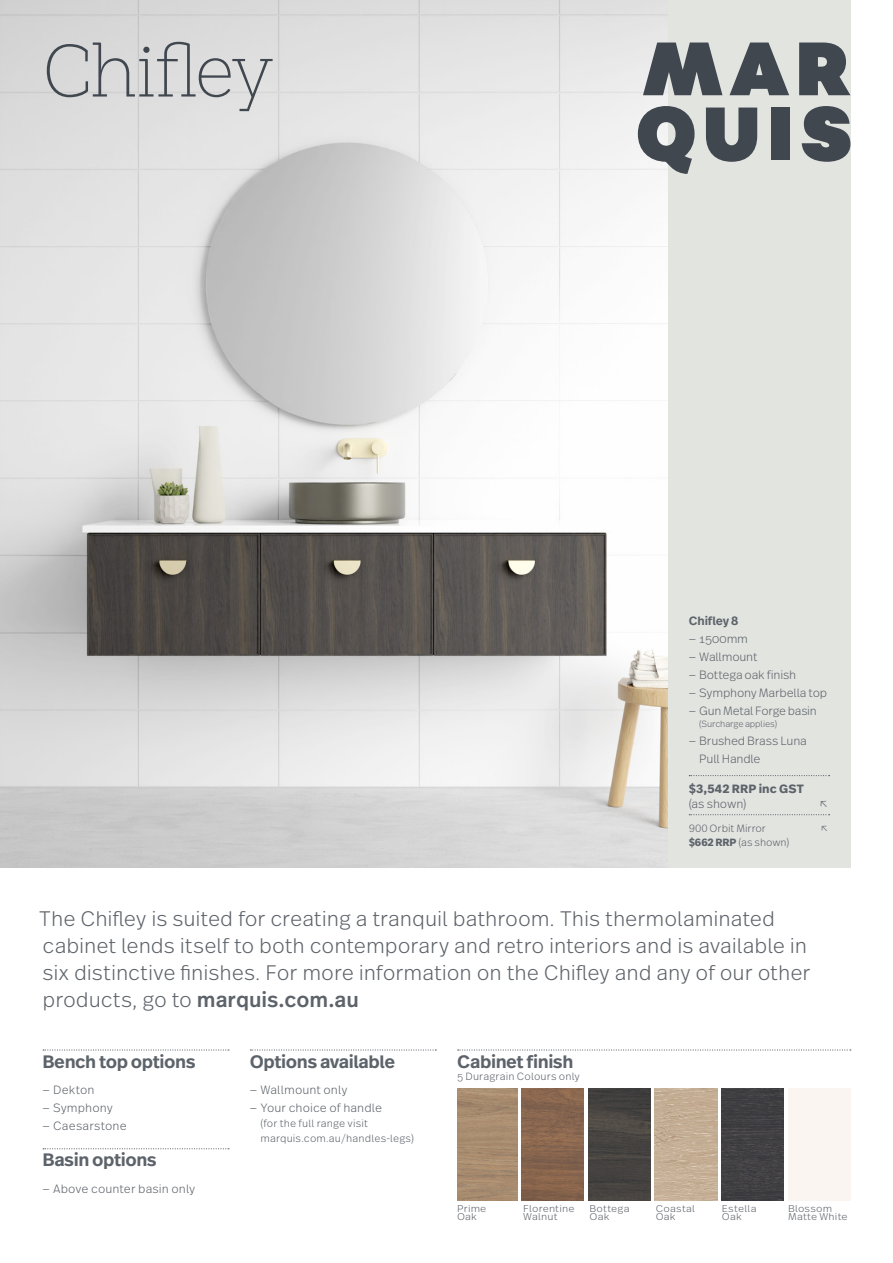
<style>
.page{position:relative;width:893px;height:1263px;background:#fff}
.page>*{position:absolute;margin:0;border:0;box-sizing:border-box;transform-origin:0 0}
.t1{font:200 75px "Weekly Pro";letter-spacing:-.02em;color:#40474f}
.t2{font:300 21px/27px "Real Text Pro";letter-spacing:-.005em;color:#5d636a}
.t3{font:600 18px "Real Text Pro";letter-spacing:-.025em;color:#5d636a}
.t4{font:300 12px/18px "Real Text Pro";letter-spacing:-.01em;color:#5d636a}
.t5{font:700 12px "Real Text Pro";letter-spacing:.015em;color:#5d636a}
.t6{font:300 12px "Real Text Pro";letter-spacing:.01em;color:#5d636a}
.t7{font:600 12px "Real Text Pro";letter-spacing:-.01em;color:#5d636a}
.t8{font:300 10.5px/15px "Real Text Pro";letter-spacing:.01em;color:#5d636a}
.t9{font:300 9.75px/8.4px "Real Text Pro";letter-spacing:.015em;color:#5d636a;scale:1.07 1}
.t10{font:300 9px "Real Text Pro";letter-spacing:-.01em;color:#5d636a}
.s1{font-weight:700}
.s2{font-weight:500}
</style>
<div class="page">
<svg style="left:43px;top:1049px;width:186px;height:1px"></svg>
<svg style="left:43px;top:1148px;width:186px;height:1px"></svg>
<svg style="left:250px;top:1049px;width:186px;height:1px"></svg>
<svg style="left:458px;top:1049px;width:393px;height:1px"></svg>
<img style="left:0;top:0;width:667px;height:867px">
<div style="left:668px;top:0;width:182px;height:867px;background:#e2e4e0"></div>
<svg style="left:643px;top:43px;width:79px;height:52px"></svg>
<svg style="left:729px;top:43px;width:60px;height:52px"></svg>
<svg style="left:799px;top:43px;width:51px;height:52px"></svg>
<svg style="left:706px;top:108px;width:51px;height:54px"></svg>
<div style="left:771px;top:108px;width:18px;height:52px;background:#40474f"></div>
<svg style="left:802px;top:106px;width:48px;height:56px"></svg>
<svg style="left:638px;top:106px;width:57px;height:68px"></svg>
<svg style="left:689px;top:775px;width:141px;height:1px"></svg>
<svg style="left:689px;top:814px;width:141px;height:1px"></svg>
<img style="left:457px;top:1089px;width:60px;height:112px">
<img style="left:521px;top:1089px;width:63px;height:112px">
<img style="left:588px;top:1089px;width:62px;height:112px">
<img style="left:655px;top:1089px;width:62px;height:112px">
<img style="left:721px;top:1089px;width:63px;height:112px">
<div style="left:788px;top:1089px;width:62px;height:112px;background:#fbf5f1"></div>
<h1 class="t1" style="left:43px;top:30px;width:232px">Chifley</h1>
<p class="t7" style="left:689px;top:612px;width:51px">Chifley 8</p>
<p class="t4" style="left:689px;top:629px;width:61px">— 1500mm</p>
<p class="t4" style="left:689px;top:647px;width:70px">— Wallmount</p>
<p class="t4" style="left:689px;top:665px;width:109px">— Bottega oak finish</p>
<p class="t4" style="left:689px;top:683px;width:140px">— Symphony Marbella top</p>
<p class="t4" style="left:689px;top:701px;width:130px">— Gun Metal Forge basin</p>
<p class="t10" style="left:699px;top:717px;width:79px">(Surcharge applies)</p>
<p class="t4" style="left:699px;top:731px;width:109px;text-indent:-11px">— Brushed Brass Luna<br>Pull Handle</p>
<p class="t5" style="left:689px;top:780px;width:117px">$3,542 RRP inc GST</p>
<p class="t4" style="left:689px;top:794px;width:59px">(as shown)</p>
<p class="t4" style="left:818px;top:794px;width:12px">↖</p>
<p class="t8" style="left:689px;top:821px;width:79px">900 Orbit Mirror</p>
<p class="t8" style="left:820px;top:821px;width:11px">↖</p>
<p class="t8" style="left:689px;top:834px;width:102px"><span class="s1">$662 RRP</span> (as shown)</p>
<p class="t2" style="left:39px;top:904px;width:773px">The Chifley is suited for creating a tranquil bathroom. This thermolaminated cabinet lends itself to both contemporary and retro interiors and is available in six distinctive finishes. For more information on the Chifley and any of our other products, go to <span class="s2">marquis.com.au</span></p>
<p class="t3" style="left:43px;top:1048px;width:155px">Bench top options</p>
<p class="t4" style="left:43px;top:1080px;width:54px">— Dekton</p>
<p class="t4" style="left:43px;top:1098px;width:72px">— Symphony</p>
<p class="t6" style="left:43px;top:1117px;width:86px">— Caesarstone</p>
<p class="t3" style="left:43px;top:1147px;width:116px">Basin options</p>
<p class="t4" style="left:43px;top:1179px;width:154px">— Above counter basin only</p>
<p class="t3" style="left:250px;top:1048px;width:147px">Options available</p>
<p class="t4" style="left:250px;top:1080px;width:99px">— Wallmount only</p>
<p class="t4" style="left:250px;top:1098px;width:134px">— Your choice of handle</p>
<p class="t8" style="left:260px;top:1115px;width:155px">(for the full range visit marquis.com.au/handles-legs)</p>
<p class="t3" style="left:457px;top:1048px;width:118px">Cabinet finish</p>
<p class="t8" style="left:457px;top:1068px;width:124px">5 Duragrain Colours only</p>
<p class="t9" style="left:457px;top:1204px;width:29px">Prime<br>Oak</p>
<p class="t9" style="left:523px;top:1204px;width:49px">Florentine<br>Walnut</p>
<p class="t9" style="left:589px;top:1204px;width:39px">Bottega<br>Oak</p>
<p class="t9" style="left:656px;top:1204px;width:38px">Coastal<br>Oak</p>
<p class="t9" style="left:722px;top:1204px;width:34px">Estella<br>Oak</p>
<p class="t9" style="left:788px;top:1204px;width:57px">Blossom<br>Matte White</p>
</div>
